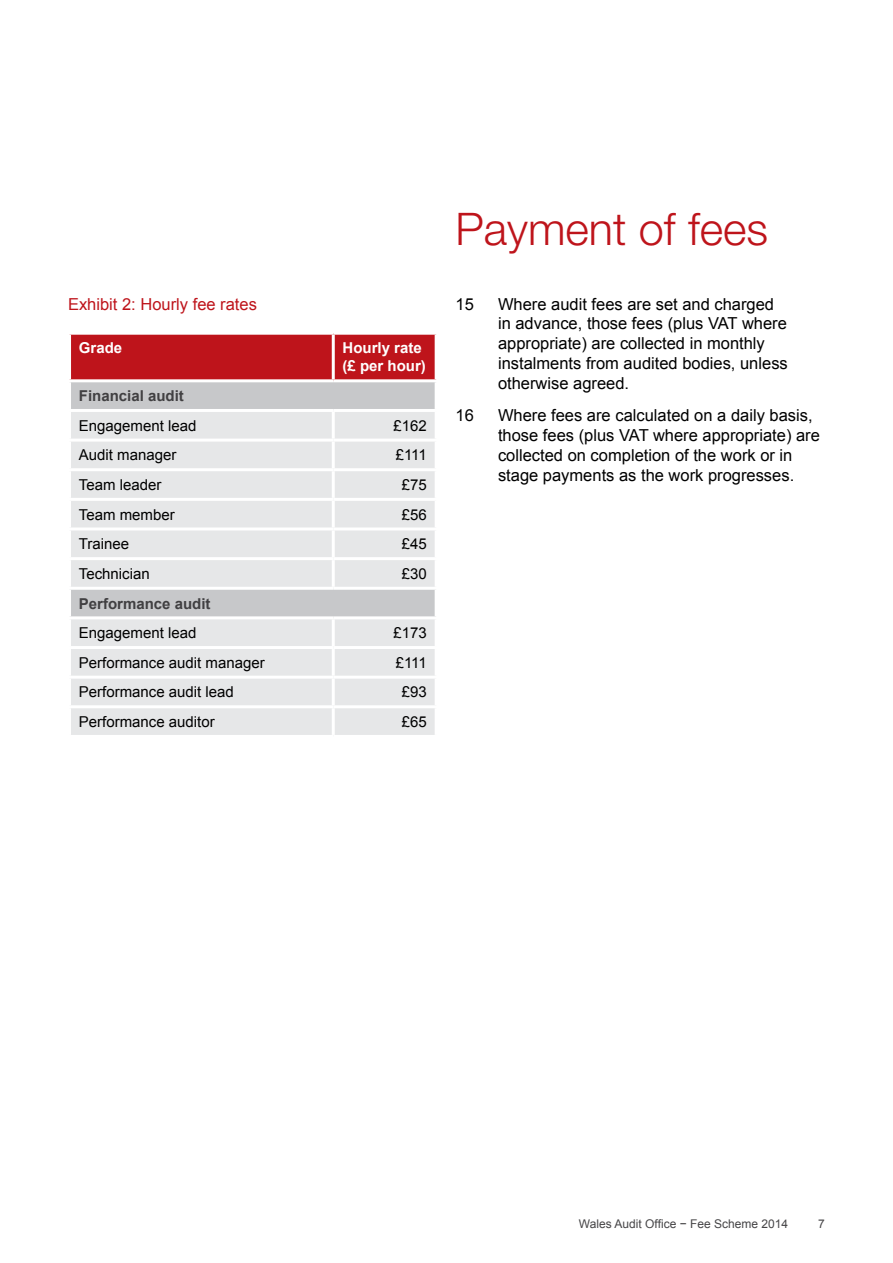
<style>
.page{position:relative;width:893px;height:1263px;background:#fff}
.page>*{position:absolute;margin:0;border:0;box-sizing:border-box;transform-origin:0 0}
.t1{font:300 45px "Helvetica Neue LT Std";color:#be141b}
.t2{font:16.5px/19.8px "Arial";color:#000}
.t3{font:16.5px "Arial";color:#be141b}
.t4{font:15px "Arial";color:#000}
.t5{font:700 15px "Arial";color:#414042}
.t6{font:700 15px/18px "Arial";color:#fff}
.t7{font:12px "Arial";color:#464547}
</style>
<div class="page">
<div style="left:71px;top:335px;width:364px;height:44px;background:#be141b"></div>
<div style="left:71px;top:382px;width:364px;height:27px;background:#c7c8ca"></div>
<svg style="left:71px;top:412px;width:364px;height:323px;background:#e3e4e5"></svg>
<hr style="left:332px;top:335px;width:3px;height:44px;background:#fff">
<hr style="left:332px;top:412px;width:3px;height:27px;background:#fff">
<hr style="left:68px;top:439px;width:265px;height:3px;background:#fff">
<hr style="left:333px;top:439px;width:105px;height:3px;background:#fff">
<hr style="left:332px;top:442px;width:3px;height:26px;background:#fff">
<hr style="left:68px;top:468px;width:265px;height:3px;background:#fff">
<hr style="left:333px;top:468px;width:105px;height:3px;background:#fff">
<hr style="left:332px;top:471px;width:3px;height:27px;background:#fff">
<hr style="left:68px;top:498px;width:265px;height:3px;background:#fff">
<hr style="left:333px;top:498px;width:105px;height:3px;background:#fff">
<hr style="left:332px;top:501px;width:3px;height:26px;background:#fff">
<hr style="left:68px;top:527px;width:265px;height:3px;background:#fff">
<hr style="left:333px;top:527px;width:105px;height:3px;background:#fff">
<hr style="left:332px;top:530px;width:3px;height:27px;background:#fff">
<hr style="left:332px;top:560px;width:3px;height:27px;background:#fff">
<hr style="left:332px;top:619px;width:3px;height:27px;background:#fff">
<hr style="left:68px;top:646px;width:265px;height:3px;background:#fff">
<hr style="left:333px;top:646px;width:105px;height:3px;background:#fff">
<hr style="left:332px;top:649px;width:3px;height:27px;background:#fff">
<hr style="left:68px;top:676px;width:265px;height:3px;background:#fff">
<hr style="left:333px;top:676px;width:105px;height:3px;background:#fff">
<hr style="left:332px;top:679px;width:3px;height:26px;background:#fff">
<hr style="left:68px;top:705px;width:265px;height:3px;background:#fff">
<hr style="left:333px;top:705px;width:105px;height:3px;background:#fff">
<hr style="left:332px;top:708px;width:3px;height:27px;background:#fff">
<hr style="left:68px;top:557px;width:265px;height:3px;background:#fff">
<hr style="left:333px;top:557px;width:105px;height:3px;background:#fff">
<hr style="left:68px;top:587px;width:265px;height:3px;background:#fff">
<hr style="left:333px;top:587px;width:105px;height:3px;background:#fff">
<hr style="left:68px;top:616px;width:265px;height:3px;background:#fff">
<hr style="left:333px;top:616px;width:105px;height:3px;background:#fff">
<p class="t3" style="left:68px;top:293px;width:190px">Exhibit 2: Hourly fee rates</p>
<p class="t6" style="left:79px;top:340px;width:45px">Grade</p>
<p class="t6" style="left:343px;top:340px;width:85px">Hourly rate (£ per hour)</p>
<p class="t5" style="left:79px;top:386px;width:107px">Financial audit</p>
<p class="t4" style="left:79px;top:416px;width:119px">Engagement lead</p>
<p class="t4" style="left:393px;top:416px;width:35px">£162</p>
<p class="t4" style="left:79px;top:445px;width:99px">Audit manager</p>
<p class="t4" style="left:396px;top:445px;width:33px">£111</p>
<p class="t4" style="left:79px;top:475px;width:84px">Team leader</p>
<p class="t4" style="left:402px;top:475px;width:27px">£75</p>
<p class="t4" style="left:79px;top:504px;width:97px">Team member</p>
<p class="t4" style="left:402px;top:504px;width:27px">£56</p>
<p class="t4" style="left:79px;top:534px;width:52px">Trainee</p>
<p class="t4" style="left:402px;top:534px;width:27px">£45</p>
<p class="t4" style="left:79px;top:564px;width:72px">Technician</p>
<p class="t4" style="left:402px;top:564px;width:27px">£30</p>
<p class="t5" style="left:79px;top:593px;width:133px">Performance audit</p>
<p class="t4" style="left:79px;top:623px;width:119px">Engagement lead</p>
<p class="t4" style="left:393px;top:623px;width:35px">£173</p>
<p class="t4" style="left:79px;top:653px;width:187px">Performance audit manager</p>
<p class="t4" style="left:396px;top:653px;width:33px">£111</p>
<p class="t4" style="left:79px;top:682px;width:157px">Performance audit lead</p>
<p class="t4" style="left:402px;top:682px;width:27px">£93</p>
<p class="t4" style="left:79px;top:712px;width:137px">Performance auditor</p>
<p class="t4" style="left:402px;top:712px;width:27px">£65</p>
<h1 class="t1" style="left:455px;top:201px;width:314px">Payment of fees</h1>
<p class="t2" style="left:455px;top:294px;width:20px">15</p>
<p class="t2" style="left:498px;top:294px;width:291px">Where audit fees are set and charged in advance, those fees (plus VAT where appropriate) are collected in monthly instalments from audited bodies, unless otherwise agreed.</p>
<p class="t2" style="left:455px;top:406px;width:20px">16</p>
<p class="t2" style="left:498px;top:406px;width:323px">Where fees are calculated on a daily basis, those fees (plus VAT where appropriate) are collected on completion of the work or in stage payments as the work progresses.</p>
<p class="t7" style="left:579px;top:1216px;width:211px">Wales Audit Office − Fee Scheme 2014</p>
<p class="t7" style="left:818px;top:1216px;width:8px">7</p>
</div>
